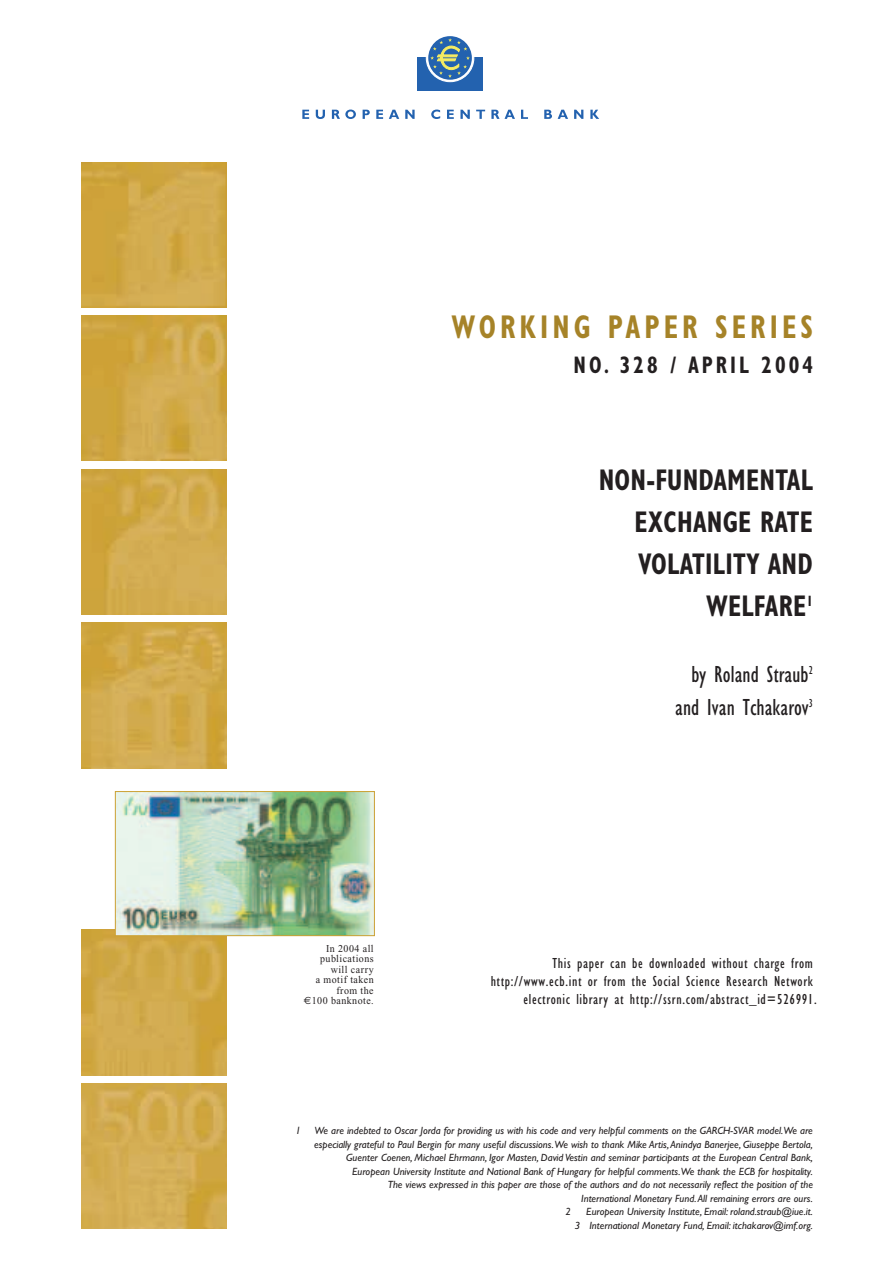
<style>
.page{position:relative;width:893px;height:1263px;background:#fff}
.page>*{position:absolute;margin:0;border:0;box-sizing:border-box;transform-origin:0 0}
.t1{font:700 condensed 33px "Gill Sans";letter-spacing:.145em;color:#a68328;scale:.85 1}
.t2{font:700 condensed 30px/42px "Gill Sans";letter-spacing:.01em;color:#231f20;text-align:right;scale:.85 1}
.t3{font:condensed 24px/33px "Gill Sans";letter-spacing:.005em;color:#231f20;text-align:right;scale:.95 1}
.t4{font:700 condensed 24px "Gill Sans";letter-spacing:.145em;color:#231f20;scale:.85 1}
.t5{font:condensed 15px/18px "Gill Sans";letter-spacing:.045em;color:#231f20;text-align:right}
.t6{font:italic 10.5px/13.5px "Gill Sans";color:#231f20;text-align:right}
.t7{font:10.5px/10.5px "Times New Roman";letter-spacing:.045em;color:#231f20;text-align:right;scale:.95 1}
.s1{font-family:"Euro Sans"}
</style>
<div class="page">
<img style="left:81px;top:162px;width:146px;height:145px">
<img style="left:81px;top:316px;width:146px;height:145px">
<img style="left:81px;top:469px;width:146px;height:145px">
<img style="left:81px;top:623px;width:146px;height:145px">
<img style="left:81px;top:930px;width:146px;height:145px">
<img style="left:81px;top:1083px;width:146px;height:146px">
<img style="left:117px;top:793px;width:255px;height:141px">
<div style="left:115px;top:791px;width:259px;height:145px;border:1px solid #cca134"></div>
<svg style="left:302px;top:110px;width:7px;height:9px"></svg>
<svg style="left:316px;top:110px;width:9px;height:9px"></svg>
<svg style="left:332px;top:110px;width:24px;height:9px"></svg>
<svg style="left:362px;top:110px;width:8px;height:9px"></svg>
<svg style="left:376px;top:110px;width:7px;height:9px"></svg>
<svg style="left:389px;top:110px;width:10px;height:9px"></svg>
<svg style="left:405px;top:110px;width:9px;height:9px"></svg>
<svg style="left:431px;top:110px;width:9px;height:9px"></svg>
<svg style="left:447px;top:110px;width:7px;height:9px"></svg>
<svg style="left:460px;top:110px;width:10px;height:9px"></svg>
<svg style="left:476px;top:110px;width:9px;height:9px"></svg>
<svg style="left:491px;top:110px;width:24px;height:9px"></svg>
<svg style="left:521px;top:110px;width:7px;height:9px"></svg>
<svg style="left:544px;top:110px;width:24px;height:9px"></svg>
<svg style="left:574px;top:110px;width:9px;height:9px"></svg>
<svg style="left:590px;top:110px;width:9px;height:9px"></svg>
<div style="left:417px;top:57px;width:66px;height:34px;background:#2362af"></div>
<svg style="left:426px;top:34px;width:48px;height:48px"></svg>
<svg style="left:428px;top:36px;width:44px;height:44px"></svg>
<svg style="left:430px;top:38px;width:40px;height:40px"></svg>
<h1 class="t1" style="left:451px;top:315px;width:426px">WORKING PAPER SERIES</h1>
<h3 class="t4" style="left:573px;top:356px;width:283px">NO. 328 / APRIL 2004</h3>
<h2 class="t2" style="left:598px;top:462px;width:253px">NON-FUNDAMENTAL<br>EXCHANGE RATE<br>VOLATILITY AND<br>WELFARE<sup>1</sup></h2>
<p class="t7" style="left:304px;top:944px;width:75px">In 2004 all publications will carry<br>a motif taken from the<br><span class="s1">€</span>100 banknote.</p>
<h3 class="t3" style="left:675px;top:660px;width:146px">by Roland Straub<sup>2 </sup>and Ivan Tchakarov<sup>3</sup></h3>
<h3 class="t5" style="left:490px;top:956px;width:327px">This paper can be downloaded without charge from http://www.ecb.int or from the Social Science Research Network electronic library at http://ssrn.com/abstract_id=526991.</h3>
<p class="t6" style="left:295px;top:1125px;width:7px">1</p>
<p class="t6" style="left:314px;top:1125px;width:500px">We are indebted to Oscar Jorda for providing us with his code and very helpful comments on the GARCH-SVAR model.We are</p>
<p class="t6" style="left:314px;top:1139px;width:500px">especially grateful to Paul Bergin for many useful discussions.We wish to thank Mike Artis,Anindya Banerjee, Giuseppe Bertola,</p>
<p class="t6" style="left:346px;top:1152px;width:468px">Guenter Coenen, Michael Ehrmann, Igor Masten, David Vestin and seminar participants at the European Central Bank,</p>
<p class="t6" style="left:352px;top:1166px;width:462px">European University Institute and National Bank of Hungary for helpful comments.We thank the ECB for hospitality.</p>
<p class="t6" style="left:387px;top:1179px;width:427px">The views expressed in this paper are those of the authors and do not necessarily reflect the position of the</p>
<p class="t6" style="left:581px;top:1193px;width:233px">International Monetary Fund.All remaining errors are ours.</p>
<p class="t6" style="left:565px;top:1206px;width:7px">2</p>
<p class="t6" style="left:574px;top:1206px;width:240px">European University Institute, Email: roland.straub@iue.it.<br>3 International Monetary Fund, Email: itchakarov@imf.org.</p>
</div>
